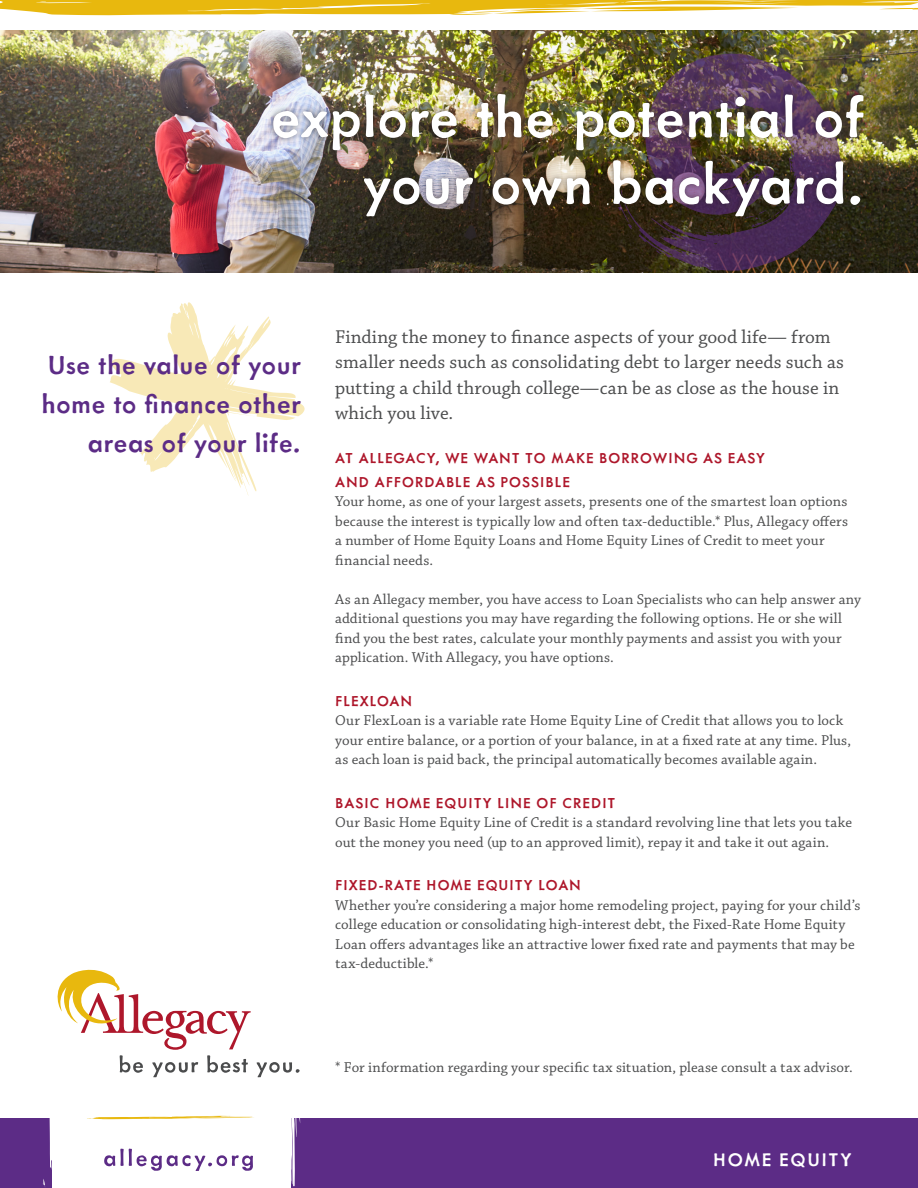
<style>
.page{position:relative;width:918px;height:1188px;background:#fff}
.page>*{position:absolute;margin:0;border:0;box-sizing:border-box;transform-origin:0 0}
.t1{font:500 64.5px/66.8px "Metallophile Sp 8";letter-spacing:-.01em;color:#fff;text-align:right}
.Side_Bar_Callout_-_G{font:500 30px/39px "Metallophile Sp 8";color:#5c2c86;text-align:right}
.t2{font:500 21px "Metallophile Sp 8";letter-spacing:.065em;color:#fff}
.Body_Copy{font:19.5px/25.5px "Chaparral Pro";color:#4b4c4d}
.Head{font:500 16.5px/24px "Metallophile Sp 8";letter-spacing:.05em;color:#ae172b}
.Body_Copy-2{font:15px/19.5px "Chaparral Pro";letter-spacing:.005em;color:#4b4c4d}
</style>
<div class="page">
<img style="left:0;top:30px;width:918px;height:243px">
<svg style="left:110px;top:302px;width:195px;height:194px"></svg>
<svg style="left:0;top:0;width:918px;height:15px"></svg>
<div style="left:0;top:1118px;width:918px;height:70px;background:#5c2c86"></div>
<svg style="left:57px;top:969px;width:243px;height:108px"></svg>
<svg style="left:43px;top:1115px;width:258px;height:73px"></svg>
<img style="left:616px;top:54px;width:227px;height:217px">
<div style="left:267px;top:88px;width:603px;height:134px;background:#231f20;opacity:.55"></div>
<p class="t1" style="left:270px;top:82px;width:595px">explore the potential of your own backyard.</p>
<p class="Side_Bar_Callout_-_G" style="left:41px;top:344px;width:261px">Use the value of your home to finance other areas of your life.</p>
<p class="Body_Copy" style="left:335px;top:324px;width:510px">Finding the money to finance aspects of your good life— from smaller needs such as consolidating debt to larger needs such as putting a child through college—can be as close as the house in which you live.</p>
<p class="Head" style="left:335px;top:445px;width:431px">AT ALLEGACY, WE WANT TO MAKE BORROWING AS EASY<br>AND AFFORDABLE AS POSSIBLE</p>
<p class="Body_Copy-2" style="left:335px;top:492px;width:514px">Your home, as one of your largest assets, presents one of the smartest loan options because the interest is typically low and often tax-deductible.* Plus, Allegacy offers a number of Home Equity Loans and Home Equity Lines of Credit to meet your financial needs.</p>
<p class="Body_Copy-2" style="left:335px;top:590px;width:527px">As an Allegacy member, you have access to Loan Specialists who can help answer any additional questions you may have regarding the following options. He or she will find you the best rates, calculate your monthly payments and assist you with your application. With Allegacy, you have options.</p>
<p class="Head" style="left:335px;top:688px;width:78px">FLEXLOAN</p>
<p class="Body_Copy-2" style="left:335px;top:711px;width:517px">Our FlexLoan is a variable rate Home Equity Line of Credit that allows you to lock your entire balance, or a portion of your balance, in at a fixed rate at any time. Plus, as each loan is paid back, the principal automatically becomes available again.</p>
<p class="Head" style="left:335px;top:790px;width:282px">BASIC HOME EQUITY LINE OF CREDIT</p>
<p class="Body_Copy-2" style="left:335px;top:813px;width:518px">Our Basic Home Equity Line of Credit is a standard revolving line that lets you take out the money you need (up to an approved limit), repay it and take it out again.</p>
<p class="Head" style="left:335px;top:873px;width:247px">FIXED-RATE HOME EQUITY LOAN</p>
<p class="Body_Copy-2" style="left:335px;top:896px;width:527px">Whether you’re considering a major home remodeling project, paying for your child’s college education or consolidating high-interest debt, the Fixed-Rate Home Equity Loan offers advantages like an attractive lower fixed rate and payments that may be tax-deductible.*</p>
<p class="Body_Copy-2" style="left:335px;top:1058px;width:519px">* For information regarding your specific tax situation, please consult a tax advisor.</p>
<p class="t2" style="left:713px;top:1147px;width:141px">HOME EQUITY</p>
</div>
